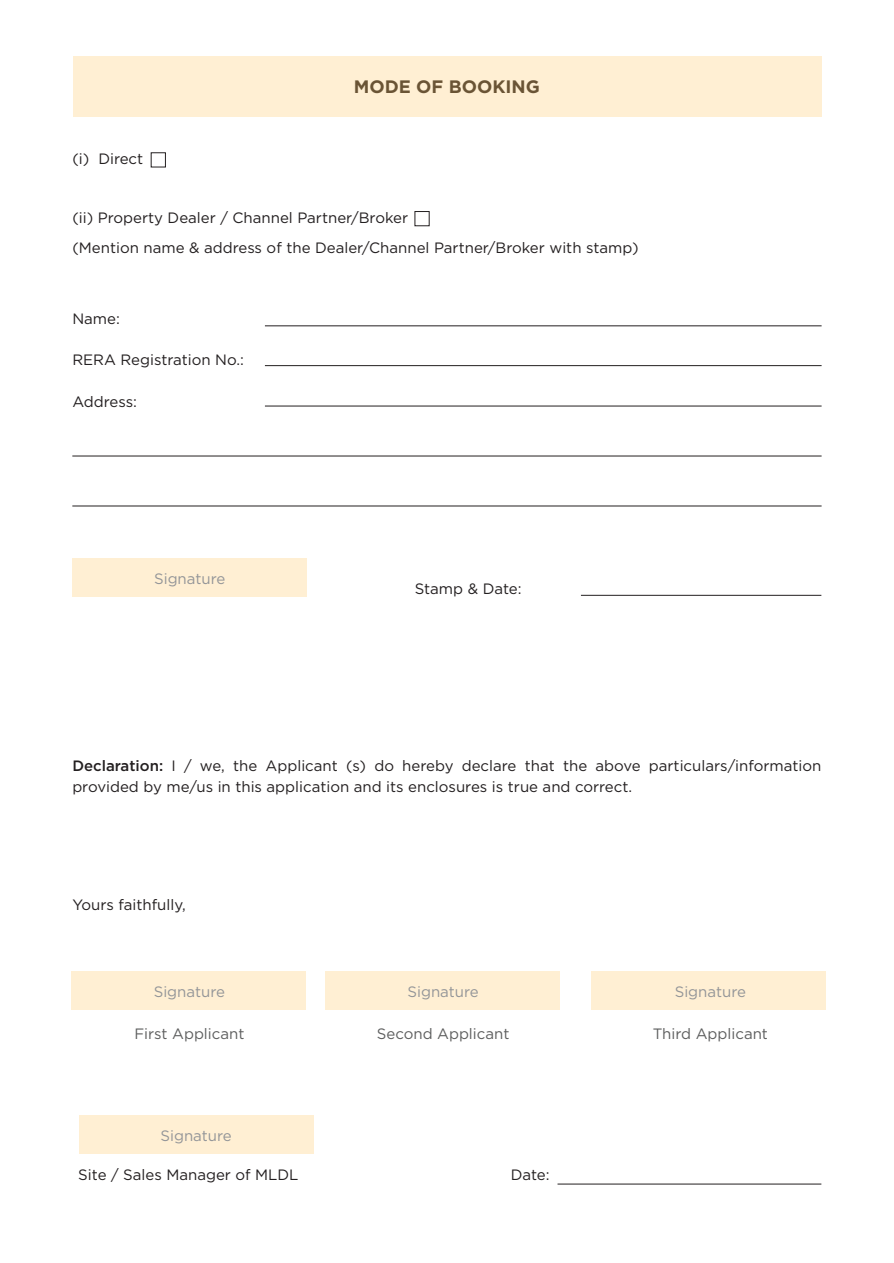
<style>
.page{position:relative;width:894px;height:1263px;background:#fff}
.page>*{position:absolute;margin:0;border:0;box-sizing:border-box;transform-origin:0 0}
.t1{font:700 18px "Gotham";color:#6a5435}
.t2{font:15px/29.5px "Gotham";color:#231f20}
.t3{font:15px "Gotham";color:#939598}
.t4{font:15px "Gotham";color:#5d5e5e}
.s1{font-weight:500}
</style>
<div class="page">
<div style="left:73px;top:56px;width:748px;height:61px;background:#ffefd3"></div>
<hr style="left:265px;top:325px;width:556px;height:1px;background:#231f20">
<hr style="left:265px;top:365px;width:556px;height:1px;background:#231f20">
<hr style="left:265px;top:406px;width:556px;height:1px;background:#231f20">
<hr style="left:580px;top:595px;width:241px;height:1px;background:#231f20">
<hr style="left:557px;top:1183px;width:264px;height:1px;background:#231f20">
<hr style="left:72px;top:455px;width:749px;height:1px;background:#231f20">
<hr style="left:72px;top:505px;width:749px;height:1px;background:#231f20">
<div style="left:71px;top:970px;width:235px;height:39px;background:#ffefd3"></div>
<div style="left:79px;top:1115px;width:234px;height:39px;background:#ffefd3"></div>
<div style="left:325px;top:970px;width:235px;height:39px;background:#ffefd3"></div>
<div style="left:591px;top:970px;width:234px;height:39px;background:#ffefd3"></div>
<div style="left:72px;top:558px;width:235px;height:39px;background:#ffefd3"></div>
<div style="left:151px;top:152px;width:15px;height:15px;border:1px solid #231f20"></div>
<div style="left:414px;top:211px;width:15px;height:15px;border:1px solid #231f20"></div>
<p class="t2" style="left:72px;top:144px;width:72px">(i) Direct</p>
<p class="t1" style="left:353px;top:77px;width:188px">MODE OF BOOKING</p>
<p class="t2" style="left:72px;top:203px;width:567px">(ii) Property Dealer / Channel Partner/Broker<br>(Mention name &amp; address of the Dealer/Channel Partner/Broker with stamp)</p>
<p class="t2" style="left:72px;top:303px;width:49px">Name:</p>
<p class="t2" style="left:72px;top:345px;width:173px">RERA Registration No.:</p>
<p class="t2" style="left:72px;top:386px;width:66px">Address:</p>
<p class="t3" style="left:154px;top:570px;width:73px">Signature</p>
<p class="t2" style="left:414px;top:574px;width:108px">Stamp &amp; Date:</p>
<p class="t2" style="left:72px;top:755px;width:750px;line-height:21px"><span class="s1">Declaration:</span> I / we, the Applicant (s) do hereby declare that the above particulars/information provided by me/us in this application and its enclosures is true and correct.</p>
<p class="t2" style="left:72px;top:890px;width:115px">Yours faithfully,</p>
<p class="t3" style="left:154px;top:983px;width:73px">Signature</p>
<p class="t3" style="left:407px;top:983px;width:73px">Signature</p>
<p class="t3" style="left:674px;top:983px;width:73px">Signature</p>
<p class="t4" style="left:134px;top:1025px;width:111px">First Applicant</p>
<p class="t4" style="left:377px;top:1025px;width:134px">Second Applicant</p>
<p class="t4" style="left:652px;top:1025px;width:117px">Third Applicant</p>
<p class="t3" style="left:160px;top:1127px;width:73px">Signature</p>
<p class="t2" style="left:78px;top:1159px;width:222px">Site / Sales Manager of MLDL</p>
<p class="t2" style="left:510px;top:1159px;width:40px">Date:</p>
</div>
